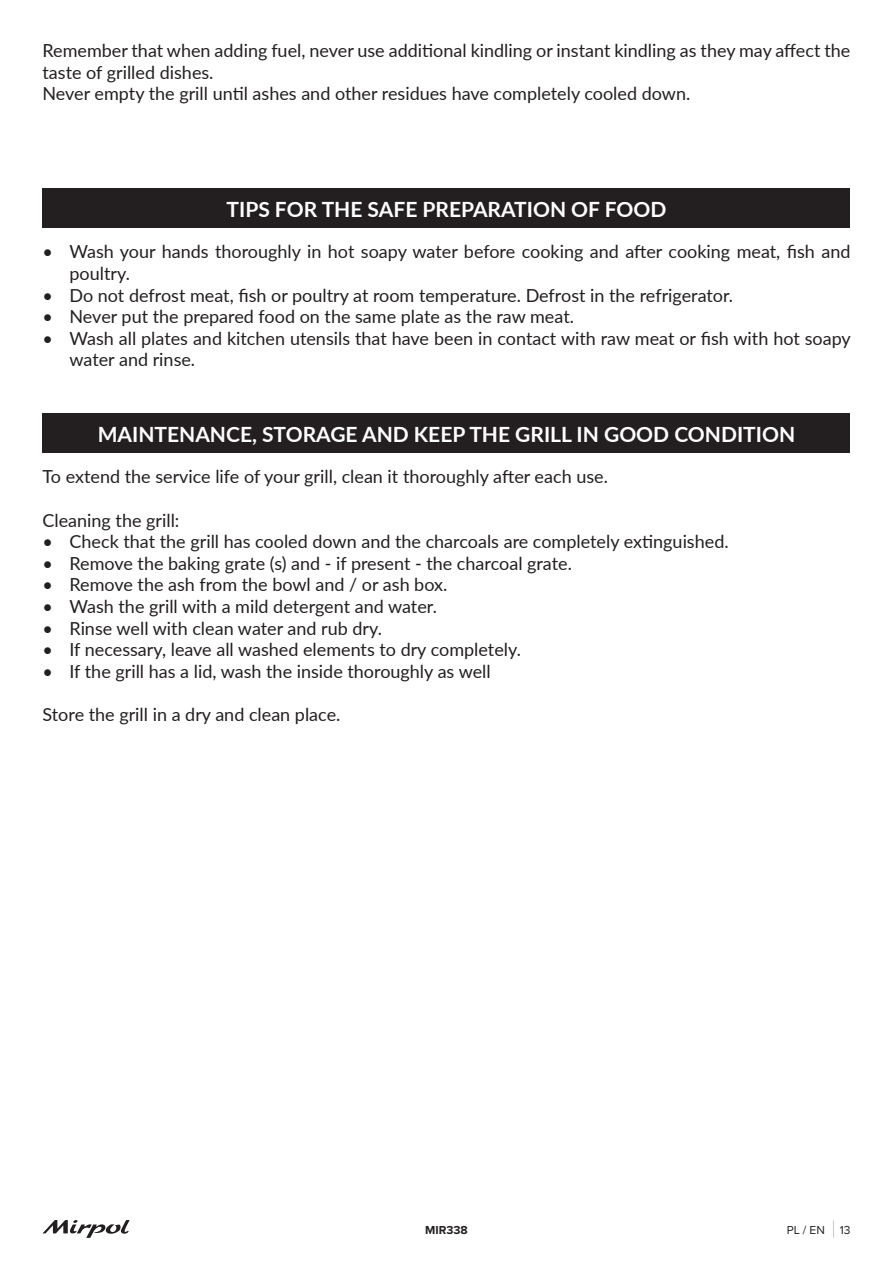
<style>
.page{position:relative;width:893px;height:1263px;background:#fff}
.page>*{position:absolute;margin:0;border:0;box-sizing:border-box;transform-origin:0 0}
.t1{font:700 21px "Lato";color:#fff}
.t2{font:18px/21.6px "Lato";color:#231f20}
.t3{font:12px "Proxima Nova";color:#231f20}
.t4{font:700 12px "Proxima Nova";color:#231f20}
</style>
<div class="page">
<svg style="left:833px;top:1220px;width:1px;height:17px"></svg>
<svg style="left:43px;top:1220px;width:87px;height:17px"></svg>
<div style="left:43px;top:189px;width:807px;height:39px;background:#231f20"></div>
<div style="left:43px;top:414px;width:807px;height:39px;background:#231f20"></div>
<p class="t2" style="left:43px;top:39px;width:809px">Remember that when adding fuel, never use additional kindling or instant kindling as they may affect the taste of grilled dishes.<br>Never empty the grill until ashes and other residues have completely cooled down.</p>
<p class="t1" style="left:227px;top:194px;width:441px">TIPS FOR THE SAFE PREPARATION OF FOOD</p>
<p class="t2" style="left:70px;top:240px;width:782px;text-indent:-27px">• Wash your hands thoroughly in hot soapy water before cooking and after cooking meat, fish and poultry.</p>
<p class="t2" style="left:43px;top:284px;width:692px">• Do not defrost meat, fish or poultry at room temperature. Defrost in the refrigerator.</p>
<p class="t2" style="left:43px;top:305px;width:533px">• Never put the prepared food on the same plate as the raw meat.</p>
<p class="t2" style="left:70px;top:327px;width:783px;text-indent:-27px">• Wash all plates and kitchen utensils that have been in contact with raw meat or fish with hot soapy water and rinse.</p>
<p class="t1" style="left:98px;top:419px;width:699px">MAINTENANCE, STORAGE AND KEEP THE GRILL IN GOOD CONDITION</p>
<p class="t2" style="left:43px;top:465px;width:567px">To extend the service life of your grill, clean it thoroughly after each use.</p>
<p class="t2" style="left:43px;top:508px;width:138px">Cleaning the grill:</p>
<p class="t2" style="left:43px;top:530px;width:688px">• Check that the grill has cooled down and the charcoals are completely extinguished.</p>
<p class="t2" style="left:43px;top:552px;width:531px">• Remove the baking grate (s) and - if present - the charcoal grate.</p>
<p class="t2" style="left:43px;top:573px;width:406px">• Remove the ash from the bowl and / or ash box.</p>
<p class="t2" style="left:43px;top:595px;width:396px">• Wash the grill with a mild detergent and water.</p>
<p class="t2" style="left:43px;top:616px;width:341px">• Rinse well with clean water and rub dry.</p>
<p class="t2" style="left:43px;top:638px;width:480px">• If necessary, leave all washed elements to dry completely.</p>
<p class="t2" style="left:43px;top:660px;width:450px">• If the grill has a lid, wash the inside thoroughly as well</p>
<p class="t2" style="left:43px;top:703px;width:299px">Store the grill in a dry and clean place.</p>
<p class="t4" style="left:425px;top:1221px;width:44px">MIR338</p>
<p class="t3" style="left:787px;top:1221px;width:65px">PL / EN 13</p>
</div>
